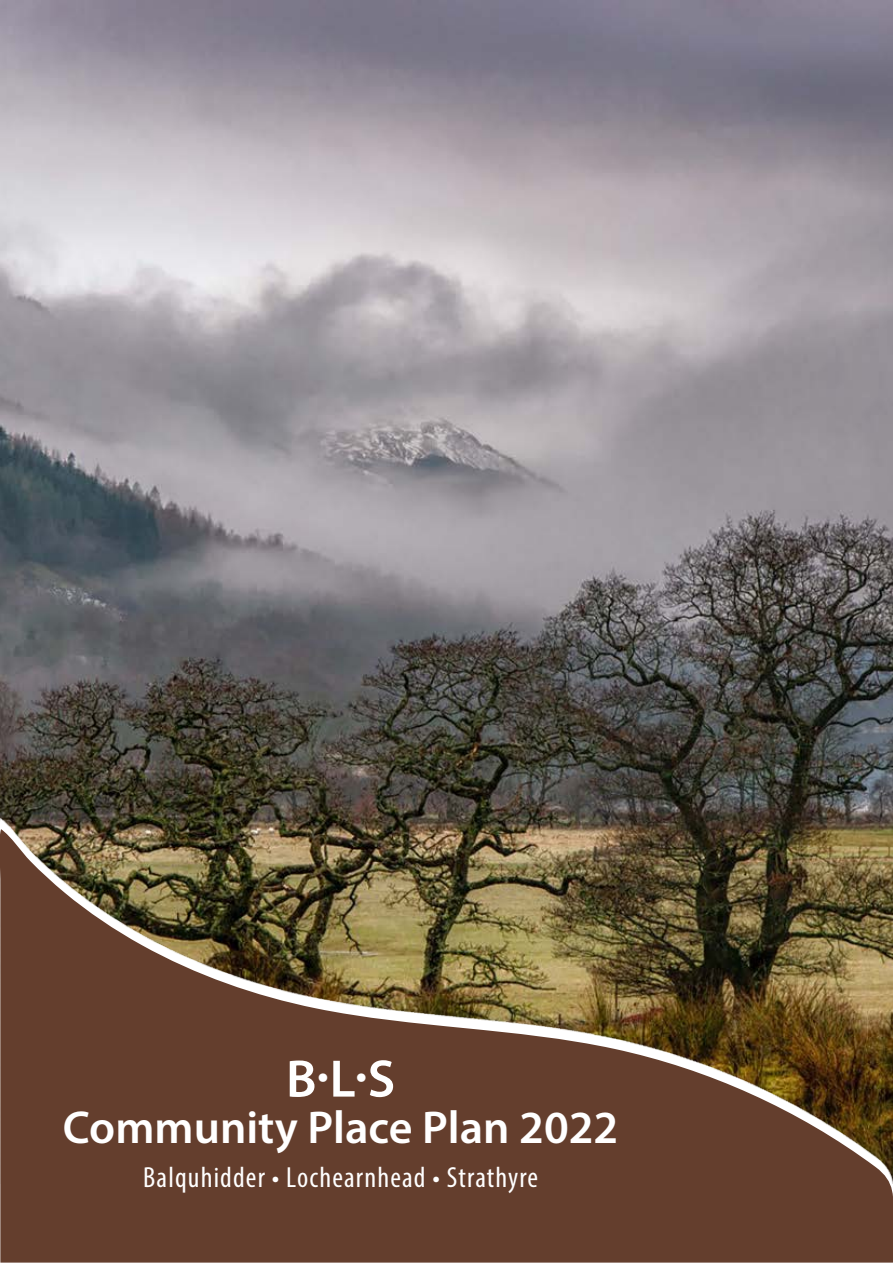
<style>
.page{position:relative;width:893px;height:1263px;background:#fff}
.page>*{position:absolute;margin:0;border:0;box-sizing:border-box;transform-origin:0 0}
.t1{font:600 53.1px "Myriad Pro";color:#fff}
.t2{font:600 46.2px "Myriad Pro";color:#fff}
.t3{font:condensed 29.25px "Myriad Pro";letter-spacing:.04em;color:#fff}
</style>
<div class="page">
<img style="left:0;top:0;width:893px;height:816px">
<img style="left:0;top:816px;width:893px;height:13px">
<img style="left:0;top:829px;width:893px;height:433px">
<h1 class="t1" style="left:286px;top:1045px;width:111px">B<sup>•</sup>L<sup>•</sup>S</h1>
<h2 class="t2" style="left:63px;top:1098px;width:557px">Community Place Plan 2022</h2>
<p class="t3" style="left:143px;top:1159px;width:397px">Balquhidder • Lochearnhead • Strathyre</p>
</div>
